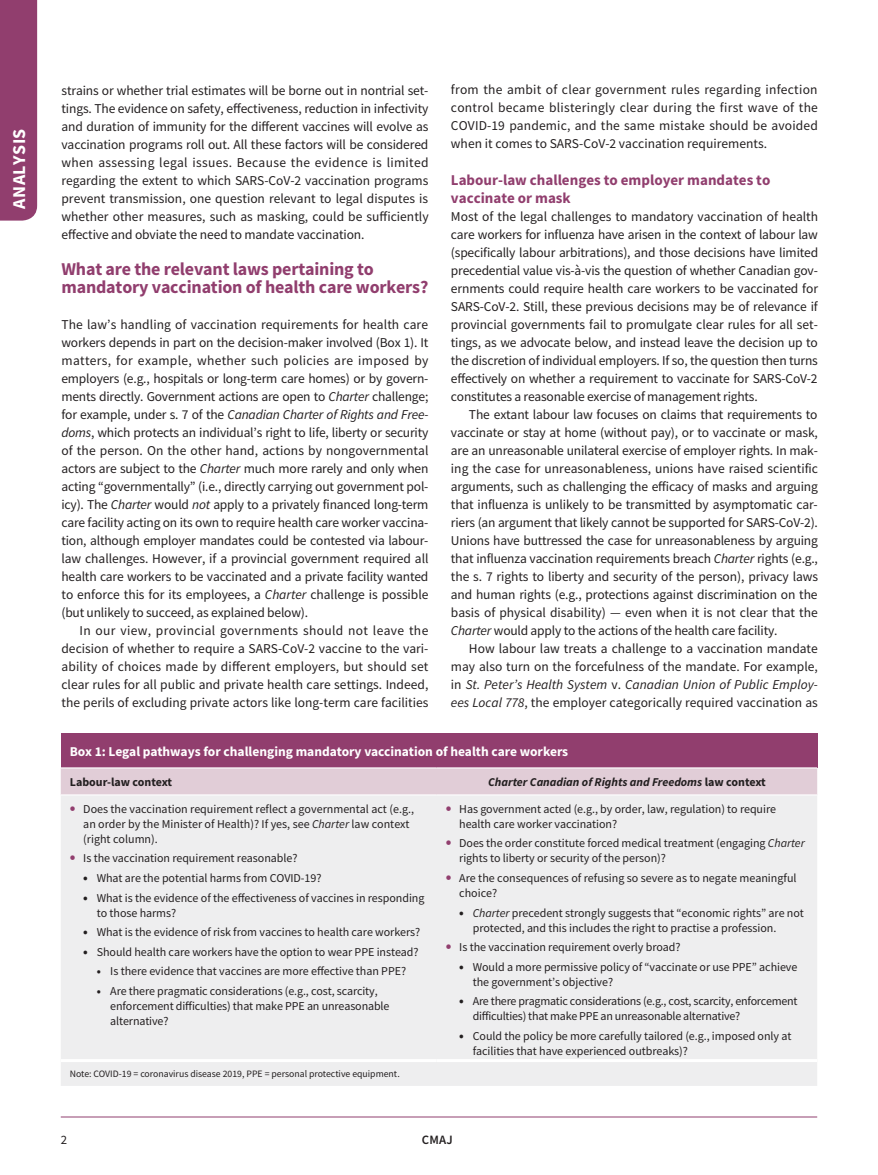
<style>
.page{position:relative;width:878px;height:1175px;background:#fff}
.page>*{position:absolute;margin:0;border:0;box-sizing:border-box;transform-origin:0 0}
.t1{font:700 18px/18px "Source Sans Pro";letter-spacing:-.01em;color:#913e6e}
.t2{font:700 18px "Source Sans Pro";letter-spacing:.025em;color:#fff}
.t3{font:700 15px/18px "Source Sans Pro";color:#913e6e}
.t4{font:13.5px/18px "Source Sans Pro";letter-spacing:-.005em;color:#231f20;text-align:justify}
.t5{font:700 13.5px "Source Sans Pro";color:#fff}
.t6{font:600 12.75px "Source Sans Pro";color:#231f20}
.t7{font:12.75px "Source Sans Pro";color:#231f20}
.t8{font:12px/15px "Source Sans Pro";letter-spacing:-.005em;color:#231f20}
.t9{font:italic 700 12px "Source Sans Pro";color:#231f20}
.t10{font:700 12px "Source Sans Pro";color:#231f20}
.t11{font:9.75px "Source Sans Pro";color:#231f20}
.s1{font-style:italic}
.s2{font-style:normal}
.s3{font-weight:700;font-size:16.5px;color:#913e6e}
.s4{font-weight:700;font-size:13.5px}
.s5{font-weight:700}
</style>
<div class="page">
<hr style="left:61px;top:1116px;width:756px;height:1px;background:#913e6e">
<div style="left:0;top:0;width:37px;height:220px;background:#913e6e"></div>
<div style="left:61px;top:734px;width:756px;height:34px;background:#913e6e"></div>
<div style="left:61px;top:768px;width:756px;height:26px;background:#e1cdd7"></div>
<div style="left:61px;top:796px;width:756px;height:289px;background:#eeeeef"></div>
<hr style="left:61px;top:767px;width:375px;height:1px;background:#fff">
<hr style="left:436px;top:767px;width:381px;height:1px;background:#fff">
<hr style="left:61px;top:1059px;width:375px;height:3px;background:#fff">
<hr style="left:436px;top:1059px;width:381px;height:3px;background:#fff">
<h1 class="t2" style="left:7px;top:208px;width:81px;rotate:-90deg">ANALYSIS</h1>
<p class="t4" style="left:451px;top:81px;width:368px">from the ambit of clear government rules regarding infection control became blisteringly clear during the first wave of the COVID-19 pandemic, and the same mistake should be avoided when it comes to SARS-CoV-2 vaccination requirements.</p>
<p class="t3" style="left:451px;top:170px;width:321px">Labour-law challenges to employer mandates to vaccinate or mask</p>
<p class="t4" style="left:451px;top:207px;width:369px">Most of the legal challenges to mandatory vaccination of health care workers for influenza have arisen in the context of labour law (specifically labour arbitrations), and those decisions have limited precedential value vis-à-vis the question of whether Canadian gov&shy;ernments could require health care workers to be vaccinated for SARS-CoV-2. Still, these previous decisions may be of relevance if provincial governments fail to promulgate clear rules for all set&shy;tings, as we advocate below, and instead leave the decision up to the discretion of individual employers. If so, the question then turns effectively on whether a requirement to vaccinate for SARS-CoV-2 constitutes a reasonable exercise of management rights.</p>
<p class="t4" style="left:451px;top:405px;width:368px;text-indent:18px">The extant labour law focuses on claims that requirements to vaccinate or stay at home (without pay), or to vaccinate or mask, are an unreasonable unilateral exercise of employer rights. In mak&shy;ing the case for unreasonableness, unions have raised scientific arguments, such as challenging the efficacy of masks and arguing that influenza is unlikely to be transmitted by asymptomatic car&shy;riers (an argument that likely cannot be supported for SARS-CoV-2).<br>Unions have buttressed the case for unreasonableness by arguing that influenza vaccination requirements breach <span class="s1">Charter</span> rights (e.g., the s. 7 rights to liberty and security of the person), privacy laws and human rights (e.g., protections against discrimination on the basis of physical disability) — even when it is not clear that the <span class="s1">Charter</span> would apply to the actions of the health care facility.</p>
<p class="t4" style="left:451px;top:639px;width:368px;text-indent:18px">How labour law treats a challenge to a vaccination mandate may also turn on the forcefulness of the mandate. For example, in <span class="s1">St. Peter’s Health System</span> v. <span class="s1">Canadian Union of Public Employ&shy;ees Local 778</span>, the employer categorically required vaccination as</p>
<p class="t5" style="left:70px;top:742px;width:500px">Box 1: Legal pathways for challenging mandatory vaccination of health care workers</p>
<p class="t10" style="left:70px;top:774px;width:104px">Labour-law context</p>
<p class="t9" style="left:488px;top:774px;width:279px">Charter Canadian of Rights and Freedoms <span class="s2">law context</span></p>
<p class="t8" style="left:83px;top:801px;width:332px;text-indent:-14px"><span class="s3">•</span> Does the vaccination requirement reflect a governmental act (e.g., an order by the Minister of Health)? If yes, see <span class="s1">Charter</span> law context (right column).</p>
<p class="t8" style="left:70px;top:851px;width:229px"><span class="s3">•</span> Is the vaccination requirement reasonable?</p>
<p class="t8" style="left:83px;top:870px;width:240px"><span class="s4">•</span> What are the potential harms from COVID-19?</p>
<p class="t8" style="left:97px;top:890px;width:329px;text-indent:-14px"><span class="s4">•</span> What is the evidence of the effectiveness of vaccines in responding to those harms?</p>
<p class="t8" style="left:83px;top:924px;width:338px"><span class="s4">•</span> What is the evidence of risk from vaccines to health care workers?</p>
<p class="t8" style="left:83px;top:944px;width:337px"><span class="s4">•</span> Should health care workers have the option to wear PPE instead?</p>
<p class="t8" style="left:97px;top:963px;width:311px"><span class="s5">•</span> Is there evidence that vaccines are more effective than PPE?</p>
<p class="t8" style="left:110px;top:983px;width:280px;text-indent:-14px"><span class="s5">•</span> Are there pragmatic considerations (e.g., cost, scarcity, enforcement difficulties) that make PPE an unreasonable alternative?</p>
<p class="t4" style="left:61px;top:81px;width:368px">strains or whether trial estimates will be borne out in nontrial set&shy;tings. The evidence on safety, effectiveness, reduction in infectivity and duration of immunity for the different vaccines will evolve as vaccination programs roll out. All these factors will be considered when assessing legal issues. Because the evidence is limited regarding the extent to which SARS-CoV-2 vaccination programs prevent transmission, one question relevant to legal disputes is whether other measures, such as masking, could be sufficiently effective and obviate the need to mandate vaccination.</p>
<h1 class="t1" style="left:61px;top:259px;width:368px">What are the relevant laws pertaining to mandatory vaccination of health care workers?</h1>
<p class="t4" style="left:61px;top:315px;width:368px">The law’s handling of vaccination requirements for health care workers depends in part on the decision-maker involved (Box 1). It matters, for example, whether such policies are imposed by employers (e.g., hospitals or long-term care homes) or by govern&shy;ments directly. Government actions are open to <span class="s1">Charter</span> challenge; for example, under s. 7 of the <span class="s1">Canadian Charter of Rights and Free&shy;doms</span>, which protects an individual’s right to life, liberty or security of the person. On the other hand, actions by nongovernmental actors are subject to the <span class="s1">Charter</span> much more rarely and only when acting “governmentally” (i.e., directly carrying out government pol&shy;icy). The <span class="s1">Charter</span> would <span class="s1">not</span> apply to a privately financed long-term care facility acting on its own to require health care worker vaccina&shy;tion, although employer mandates could be contested via labour&shy;law challenges. However, if a provincial government required all health care workers to be vaccinated and a private facility wanted to enforce this for its employees, a <span class="s1">Charter</span> challenge is possible (but unlikely to succeed, as explained below).</p>
<p class="t4" style="left:61px;top:621px;width:368px;text-indent:18px">In our view, provincial governments should not leave the decision of whether to require a SARS-CoV-2 vaccine to the vari&shy;ability of choices made by different employers, but should set clear rules for all public and private health care settings. Indeed, the perils of excluding private actors like long-term care facilities</p>
<p class="t8" style="left:459px;top:801px;width:318px;text-indent:-14px"><span class="s3">•</span> Has government acted (e.g., by order, law, regulation) to require health care worker vaccination?</p>
<p class="t8" style="left:459px;top:836px;width:347px;text-indent:-14px"><span class="s3">•</span> Does the order constitute forced medical treatment (engaging <span class="s1">Charter </span>rights to liberty or security of the person)?</p>
<p class="t8" style="left:459px;top:870px;width:339px;text-indent:-14px"><span class="s3">•</span> Are the consequences of refusing so severe as to negate meaningful choice?</p>
<p class="t8" style="left:472px;top:905px;width:332px;text-indent:-14px"><span class="s4">•</span> <span class="s1">Charter</span> precedent strongly suggests that “economic rights” are not protected, and this includes the right to practise a profession.</p>
<p class="t8" style="left:446px;top:939px;width:236px"><span class="s3">•</span> Is the vaccination requirement overly broad?</p>
<p class="t8" style="left:472px;top:959px;width:326px;text-indent:-14px"><span class="s4">•</span> Would a more permissive policy of “vaccinate or use PPE” achieve the government’s objective?</p>
<p class="t8" style="left:472px;top:993px;width:326px;text-indent:-14px"><span class="s4">•</span> Are there pragmatic considerations (e.g., cost, scarcity, enforcement difficulties) that make PPE an unreasonable alternative?</p>
<p class="t8" style="left:472px;top:1028px;width:320px;text-indent:-14px"><span class="s4">•</span> Could the policy be more carefully tailored (e.g., imposed only at facilities that have experienced outbreaks)?</p>
<p class="t11" style="left:70px;top:1067px;width:331px">Note: COVID-19 = coronavirus disease 2019, PPE = personal protective equipment.</p>
<p class="t7" style="left:61px;top:1132px;width:8px">2</p>
<p class="t6" style="left:421px;top:1131px;width:33px">CMAJ</p>
</div>
